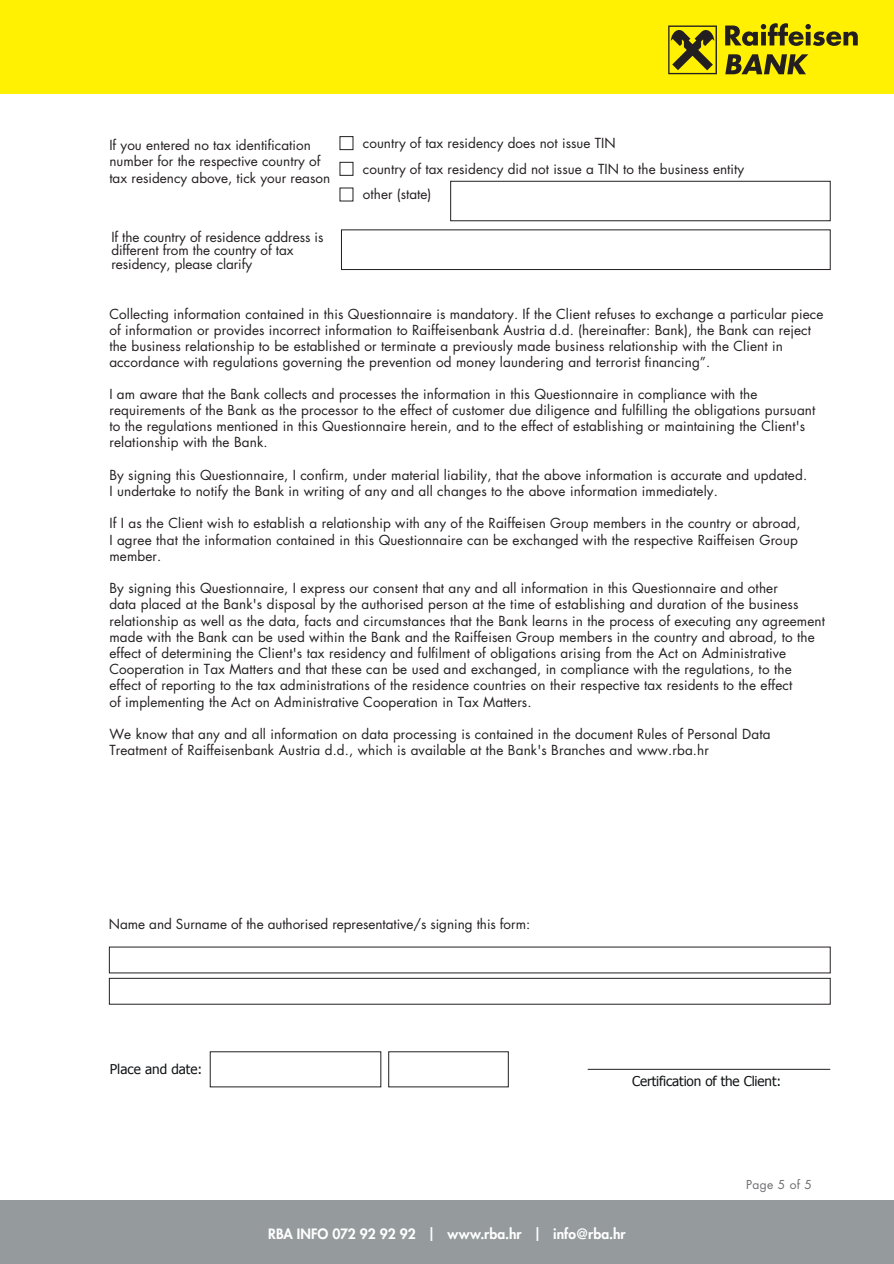
<style>
.page{position:relative;width:894px;height:1264px;background:#fff}
.page>*{position:absolute;margin:0;border:0;box-sizing:border-box;transform-origin:0 0}
.t1{font:800 13.8px "Futura X";color:#fff}
.t2{font:13.5px/16.2px "Futura X";letter-spacing:.01em;color:#231f20}
.t3{font:13.5px "Tahoma";letter-spacing:-.01em;color:#111416}
.t4{font:12px "Futura X";letter-spacing:.03em;color:#6c6d70}
</style>
<div class="page">
<div style="left:450px;top:181px;width:380px;height:40px;border:1px solid #231f20"></div>
<div style="left:339px;top:136px;width:14px;height:14px;border:1px solid #231f20"></div>
<div style="left:339px;top:162px;width:14px;height:14px;border:1px solid #231f20"></div>
<div style="left:341px;top:229px;width:489px;height:41px;border:1px solid #231f20"></div>
<div style="left:0;top:0;width:893px;height:93px;background:#fff101"></div>
<svg style="left:668px;top:26px;width:48px;height:48px"></svg>
<div style="left:669px;top:27px;width:46px;height:46px;background:#fff101"></div>
<svg style="left:670px;top:30px;width:44px;height:40px"></svg>
<svg style="left:725px;top:23px;width:132px;height:23px"></svg>
<svg style="left:725px;top:54px;width:83px;height:20px"></svg>
<div style="left:0;top:1199px;width:893px;height:64px;background:#959a9d"></div>
<div style="left:109px;top:977px;width:721px;height:27px;border:1px solid #231f20"></div>
<hr style="left:587px;top:1068px;width:243px;height:1px;background:#231f20">
<p class="t2" style="left:109px;top:137px;width:222px">If you entered no tax identification number for the respective country of tax residency above, tick your reason</p>
<p class="t2" style="left:363px;top:130px;width:382px;line-height:25.7px">country of tax residency does not issue TIN<br>country of tax residency did not issue a TIN to the business entity other (state)</p>
<p class="t2" style="left:111px;top:230px;width:213px;line-height:13.5px">If the country of residence address is different from the country of tax residency, please clarify</p>
<p class="t2" style="left:109px;top:306px;width:715px">Collecting information contained in this Questionnaire is mandatory. If the Client refuses to exchange a particular piece of information or provides incorrect information to Raiffeisenbank Austria d.d. (hereinafter: Bank), the Bank can reject the business relationship to be established or terminate a previously made business relationship with the Client in accordance with regulations governing the prevention od money laundering and terrorist financing”.</p>
<p class="t2" style="left:109px;top:386px;width:707px">I am aware that the Bank collects and processes the information in this Questionnaire in compliance with the requirements of the Bank as the processor to the effect of customer due diligence and fulfilling the obligations pursuant to the regulations mentioned in this Questionnaire herein, and to the effect of establishing or maintaining the Client's relationship with the Bank.</p>
<p class="t2" style="left:109px;top:467px;width:699px">By signing this Questionnaire, I confirm, under material liability, that the above information is accurate and updated.<br>I undertake to notify the Bank in writing of any and all changes to the above information immediately.</p>
<p class="t2" style="left:109px;top:515px;width:692px">If I as the Client wish to establish a relationship with any of the Raiffeisen Group members in the country or abroad,<br>I agree that the information contained in this Questionnaire can be exchanged with the respective Raiffeisen Group member.</p>
<p class="t2" style="left:109px;top:580px;width:717px">By signing this Questionnaire, I express our consent that any and all information in this Questionnaire and other<br>data placed at the Bank's disposal by the authorised person at the time of establishing and duration of the business relationship as well as the data, facts and circumstances that the Bank learns in the process of executing any agreement made with the Bank can be used within the Bank and the Raiffeisen Group members in the country and abroad, to the effect of determining the Client's tax residency and fulfilment of obligations arising from the Act on Administrative Cooperation in Tax Matters and that these can be used and exchanged, in compliance with the regulations, to the effect of reporting to the tax administrations of the residence countries on their respective tax residents to the effect<br>of implementing the Act on Administrative Cooperation in Tax Matters.</p>
<p class="t2" style="left:109px;top:726px;width:662px">We know that any and all information on data processing is contained in the document Rules of Personal Data<br>Treatment of Raiffeisenbank Austria d.d., which is available at the Bank's Branches and www.rba.hr</p>
<p class="t2" style="left:109px;top:916px;width:422px">Name and Surname of the authorised representative/s signing this form:</p>
<p class="t3" style="left:110px;top:1060px;width:94px">Place and date:</p>
<p class="t3" style="left:632px;top:1071px;width:150px">Certification of the Client:</p>
<p class="t4" style="left:745px;top:1176px;width:67px">Page 5 of 5</p>
<p class="t1" style="left:268px;top:1224px;width:359px">RBA INFO 072 92 92 92 | www.rba.hr | info@rba.hr</p>
</div>
